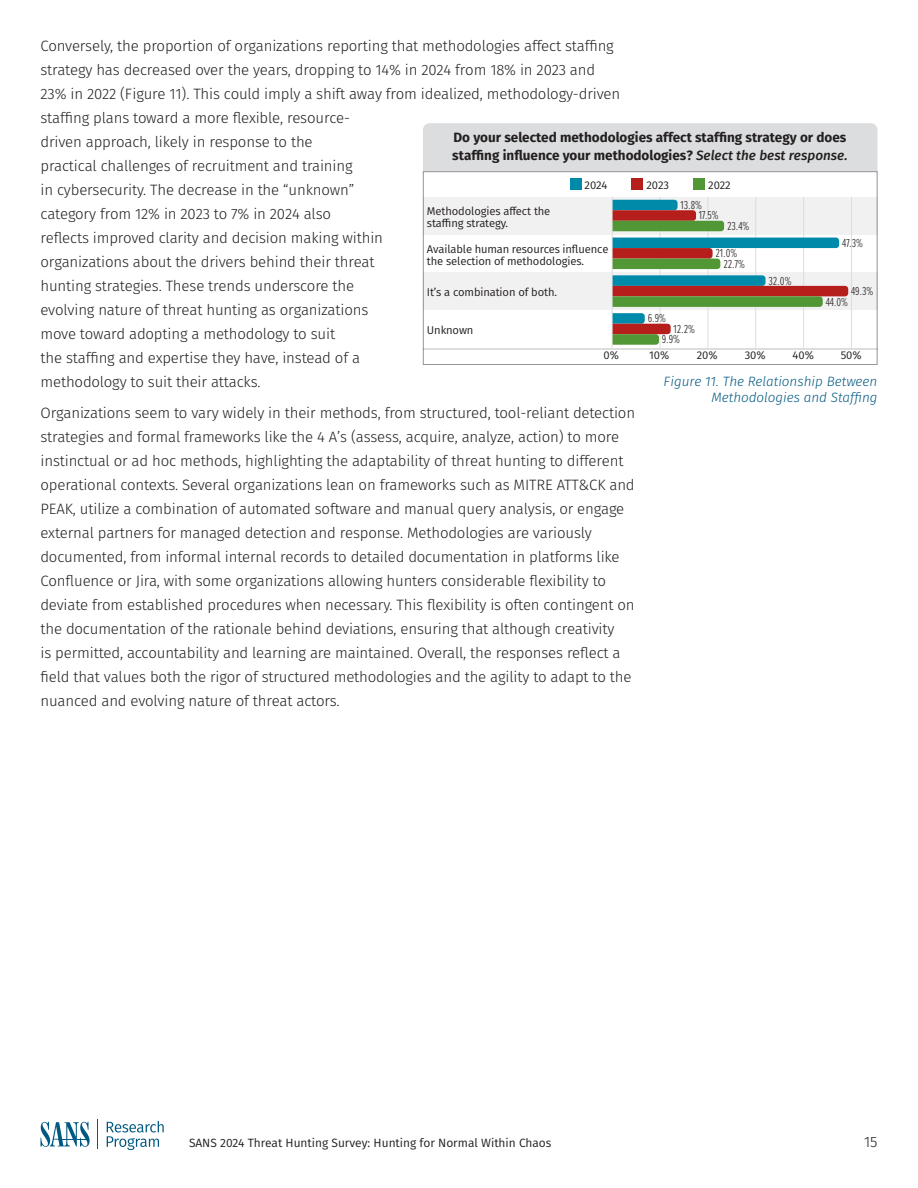
<style>
.page{position:relative;width:918px;height:1188px;background:#fff}
.page>*{position:absolute;margin:0;border:0;box-sizing:border-box;transform-origin:0 0}
.t1{font:300 15px/24px "Fira Sans";letter-spacing:-.01em;color:#231f20}
.t2{font:700 13.5px/18px "Fira Sans";color:#231f20}
.t3{font:italic 300 13.5px/16.5px "Fira Sans";color:#005982;text-align:right}
.t4{font:300 12px/10.5px "Proxima Nova Ex Cn";color:#231f20}
.t5{font:12px "Fira Sans";color:#231f20}
.t6{font:11.25px/12px "Fira Sans";letter-spacing:-.01em;color:#231f20}
.s1{font-weight:500;font-style:italic}
</style>
<div class="page">
<hr style="left:97px;top:1119px;width:1px;height:30px;background:#005982">
<svg style="left:107px;top:1121px;width:57px;height:29px"></svg>
<svg style="left:40px;top:1122px;width:50px;height:25px"></svg>
<hr style="left:59px;top:1139px;width:30px;height:1px;background:#005982">
<div style="left:423px;top:123px;width:455px;height:51px;background:#dcdddf"></div>
<div style="left:423px;top:171px;width:454px;height:194px;background:#fff;border:1px solid #939598"></div>
<div style="left:423px;top:197px;width:454px;height:38px;background:#f2f1f1"></div>
<div style="left:423px;top:272px;width:454px;height:38px;background:#f2f1f1"></div>
<hr style="left:423px;top:348px;width:454px;height:1px;background:#231f20">
<hr style="left:803px;top:197px;width:1px;height:151px;background:#dcdddf">
<hr style="left:851px;top:197px;width:1px;height:151px;background:#dcdddf">
<hr style="left:612px;top:197px;width:1px;height:151px;background:#dcdddf">
<hr style="left:660px;top:197px;width:1px;height:151px;background:#dcdddf">
<hr style="left:708px;top:197px;width:1px;height:151px;background:#dcdddf">
<hr style="left:755px;top:197px;width:1px;height:151px;background:#dcdddf">
<svg style="left:613px;top:200px;width:111px;height:31px"></svg>
<svg style="left:613px;top:275px;width:235px;height:32px;background:#7c7d66"></svg>
<svg style="left:613px;top:238px;width:226px;height:31px"></svg>
<svg style="left:613px;top:313px;width:58px;height:32px"></svg>
<div style="left:570px;top:178px;width:12px;height:12px;background:#008aaa"></div>
<div style="left:632px;top:178px;width:11px;height:12px;background:#b51e1b"></div>
<div style="left:693px;top:178px;width:12px;height:12px;background:#519735"></div>
<p class="t1" style="left:40px;top:34px;width:581px">Conversely, the proportion of organizations reporting that methodologies affect staffing strategy has decreased over the years, dropping to 14% in 2024 from 18% in 2023 and 23% in 2022 (Figure 11). This could imply a shift away from idealized, methodology-driven staffing plans toward a more flexible, resource-<br>driven approach, likely in response to the<br>practical challenges of recruitment and training<br>in cybersecurity. The decrease in the “unknown”<br>category from 12% in 2023 to 7% in 2024 also<br>reflects improved clarity and decision making within<br>organizations about the drivers behind their threat<br>hunting strategies. These trends underscore the<br>evolving nature of threat hunting as organizations<br>move toward adopting a methodology to suit<br>the staffing and expertise they have, instead of a<br>methodology to suit their attacks.</p>
<p class="t1" style="left:40px;top:400px;width:596px">Organizations seem to vary widely in their methods, from structured, tool-reliant detection strategies and formal frameworks like the 4 A’s (assess, acquire, analyze, action) to more instinctual or ad hoc methods, highlighting the adaptability of threat hunting to different operational contexts. Several organizations lean on frameworks such as MITRE ATT&amp;CK and PEAK, utilize a combination of automated software and manual query analysis, or engage external partners for managed detection and response. Methodologies are variously documented, from informal internal records to detailed documentation in platforms like Confluence or Jira, with some organizations allowing hunters considerable flexibility to deviate from established procedures when necessary. This flexibility is often contingent on the documentation of the rationale behind deviations, ensuring that although creativity<br>is permitted, accountability and learning are maintained. Overall, the responses reflect a field that values both the rigor of structured methodologies and the agility to adapt to the nuanced and evolving nature of threat actors.</p>
<p class="t2" style="left:452px;top:129px;width:397px">Do your selected methodologies affect staffing strategy or does staffing influence your methodologies? <span class="s1">Select the best response.</span></p>
<p class="t6" style="left:585px;top:178px;width:24px">2024</p>
<p class="t6" style="left:646px;top:178px;width:24px">2023</p>
<p class="t6" style="left:708px;top:178px;width:24px">2022</p>
<p class="t6" style="left:427px;top:205px;width:125px">Methodologies affect the staffing strategy.</p>
<p class="t4" style="left:699px;top:199px;width:21px;text-indent:-18px">13.8%<br>17.5%</p>
<p class="t4" style="left:727px;top:220px;width:24px">23.4%</p>
<p class="t4" style="left:842px;top:237px;width:22px">47.3%</p>
<p class="t6" style="left:427px;top:242px;width:183px">Available human resources influence the selection of methodologies.</p>
<p class="t4" style="left:723px;top:247px;width:23px;text-indent:-8px">21.0%<br>22.7%</p>
<p class="t4" style="left:768px;top:275px;width:24px">32.0%</p>
<p class="t4" style="left:851px;top:285px;width:24px">49.3%</p>
<p class="t6" style="left:427px;top:286px;width:132px">It’s a combination of both.</p>
<p class="t4" style="left:826px;top:296px;width:24px">44.0%</p>
<p class="t4" style="left:648px;top:313px;width:20px">6.9%</p>
<p class="t4" style="left:662px;top:323px;width:35px;text-indent:12px">12.2%<br>9.9%</p>
<p class="t6" style="left:427px;top:324px;width:48px">Unknown</p>
<p class="t6" style="left:604px;top:349px;width:17px">0%</p>
<p class="t6" style="left:649px;top:349px;width:22px">10%</p>
<p class="t6" style="left:697px;top:349px;width:22px">20%</p>
<p class="t6" style="left:745px;top:349px;width:23px">30%</p>
<p class="t6" style="left:793px;top:349px;width:23px">40%</p>
<p class="t6" style="left:841px;top:349px;width:23px">50%</p>
<p class="t3" style="left:664px;top:373px;width:215px">Figure 11. The Relationship Between<br>Methodologies and Staffing</p>
<p class="t5" style="left:189px;top:1134px;width:364px">SANS 2024 Threat Hunting Survey: Hunting for Normal Within Chaos</p>
<p class="t1" style="left:864px;top:1130px;width:15px">15</p>
</div>
